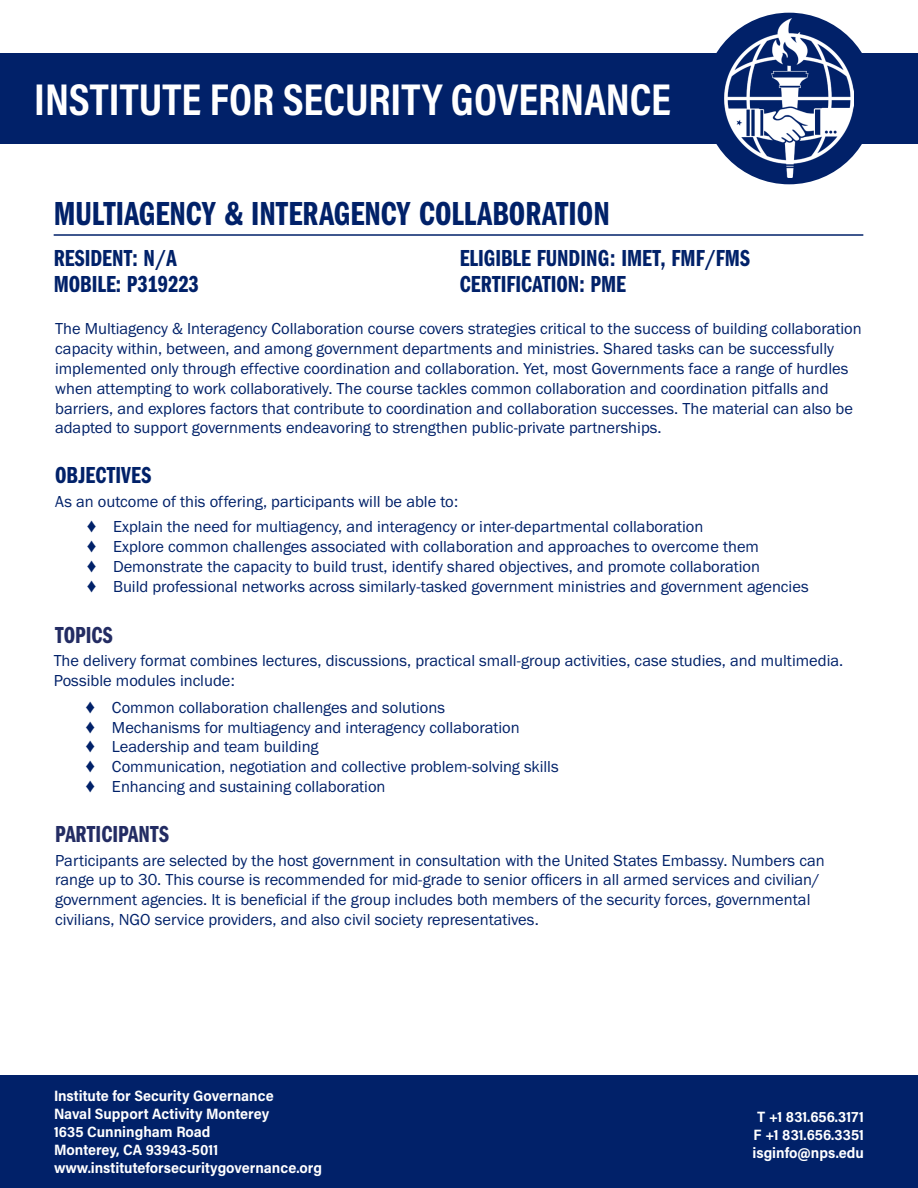
<style>
.page{position:relative;width:918px;height:1188px;background:#fff}
.page>*{position:absolute;margin:0;border:0;box-sizing:border-box;transform-origin:0 0}
.t1{font:700 45px "Acumin Pro Cond";color:#fff}
.t2{font:34.5px "Franklin Gothic URW Com Dem";color:#012169}
.t3{font:24px "Franklin Gothic URW Com Dem";color:#012169}
.t4{font:24px "Franklin Gothic URW Com Dem";color:#232c63}
.t5{font:16.5px/19.8px "Franklin Gothic URW Boo";color:#012169}
.t6{font:700 15px "Acumin Pro Semi Cond";color:#fff}
</style>
<div class="page">
<div style="left:703px;top:13px;width:172px;height:171px;background:#012169;border-radius:50%"></div>
<div style="left:0;top:53px;width:918px;height:91px;background:#012169"></div>
<div style="left:0;top:1076px;width:918px;height:112px;background:#012169"></div>
<img style="left:724px;top:19px;width:130px;height:158px">
<hr style="left:54px;top:234px;width:809px;height:2px;background:#012169">
<p class="t1" style="left:34px;top:70px;width:638px">INSTITUTE FOR SECURITY GOVERNANCE</p>
<p class="t2" style="left:54px;top:189px;width:558px">MULTIAGENCY &amp; INTERAGENCY COLLABORATION</p>
<p class="t3" style="left:54px;top:241px;width:125px">RESIDENT: N/A</p>
<p class="t3" style="left:54px;top:267px;width:147px">MOBILE: P319223</p>
<p class="t3" style="left:460px;top:241px;width:291px">ELIGIBLE FUNDING: IMET, FMF/FMS</p>
<p class="t3" style="left:460px;top:267px;width:168px">CERTIFICATION: PME</p>
<p class="t5" style="left:55px;top:319px;width:808px">The Multiagency &amp; Interagency Collaboration course covers strategies critical to the success of building collaboration capacity within, between, and among government departments and ministries. Shared tasks can be successfully implemented only through effective coordination and collaboration. Yet, most Governments face a range of hurdles when attempting to work collaboratively. The course tackles common collaboration and coordination pitfalls and barriers, and explores factors that contribute to coordination and collaboration successes. The material can also be adapted to support governments endeavoring to strengthen public-private partnerships.</p>
<p class="t3" style="left:55px;top:459px;width:98px">OBJECTIVES</p>
<p class="t5" style="left:55px;top:491px;width:405px">As an outcome of this offering, participants will be able to:</p>
<p class="t5" style="left:86px;top:516px;width:619px">♦ Explain the need for multiagency, and interagency or inter-departmental collaboration</p>
<p class="t5" style="left:86px;top:536px;width:675px">♦ Explore common challenges associated with collaboration and approaches to overcome them</p>
<p class="t5" style="left:86px;top:556px;width:676px">♦ Demonstrate the capacity to build trust, identify shared objectives, and promote collaboration</p>
<p class="t5" style="left:86px;top:576px;width:724px">♦ Build professional networks across similarly-tasked government ministries and government agencies</p>
<p class="t4" style="left:55px;top:618px;width:59px">TOPICS</p>
<p class="t5" style="left:54px;top:651px;width:791px">The delivery format combines lectures, discussions, practical small-group activities, case studies, and multimedia.</p>
<p class="t5" style="left:54px;top:670px;width:183px">Possible modules include:</p>
<p class="t5" style="left:85px;top:697px;width:362px">♦ Common collaboration challenges and solutions</p>
<p class="t5" style="left:85px;top:717px;width:436px">♦ Mechanisms for multiagency and interagency collaboration</p>
<p class="t5" style="left:85px;top:737px;width:235px">♦ Leadership and team building</p>
<p class="t5" style="left:85px;top:756px;width:475px">♦ Communication, negotiation and collective problem-solving skills</p>
<p class="t5" style="left:85px;top:776px;width:302px">♦ Enhancing and sustaining collaboration</p>
<p class="t4" style="left:55px;top:817px;width:115px">PARTICIPANTS</p>
<p class="t5" style="left:55px;top:850px;width:771px">Participants are selected by the host government in consultation with the United States Embassy. Numbers can range up to 30. This course is recommended for mid-grade to senior officers in all armed services and civilian/ government agencies. It is beneficial if the group includes both members of the security forces, governmental civilians, NGO service providers, and also civil society representatives.</p>
<p class="t6" style="left:54px;top:1085px;width:221px">Institute for Security Governance</p>
<p class="t6" style="left:54px;top:1103px;width:217px">Naval Support Activity Monterey</p>
<p class="t6" style="left:54px;top:1121px;width:158px">1635 Cunningham Road</p>
<p class="t6" style="left:54px;top:1139px;width:166px">Monterey, CA 93943-5011</p>
<p class="t6" style="left:54px;top:1157px;width:270px">www.instituteforsecuritygovernance.org</p>
<p class="t6" style="left:757px;top:1106px;width:108px">T +1 831.656.3171</p>
<p class="t6" style="left:754px;top:1124px;width:112px">F +1 831.656.3351</p>
<p class="t6" style="left:753px;top:1142px;width:113px">isginfo@nps.edu</p>
</div>
